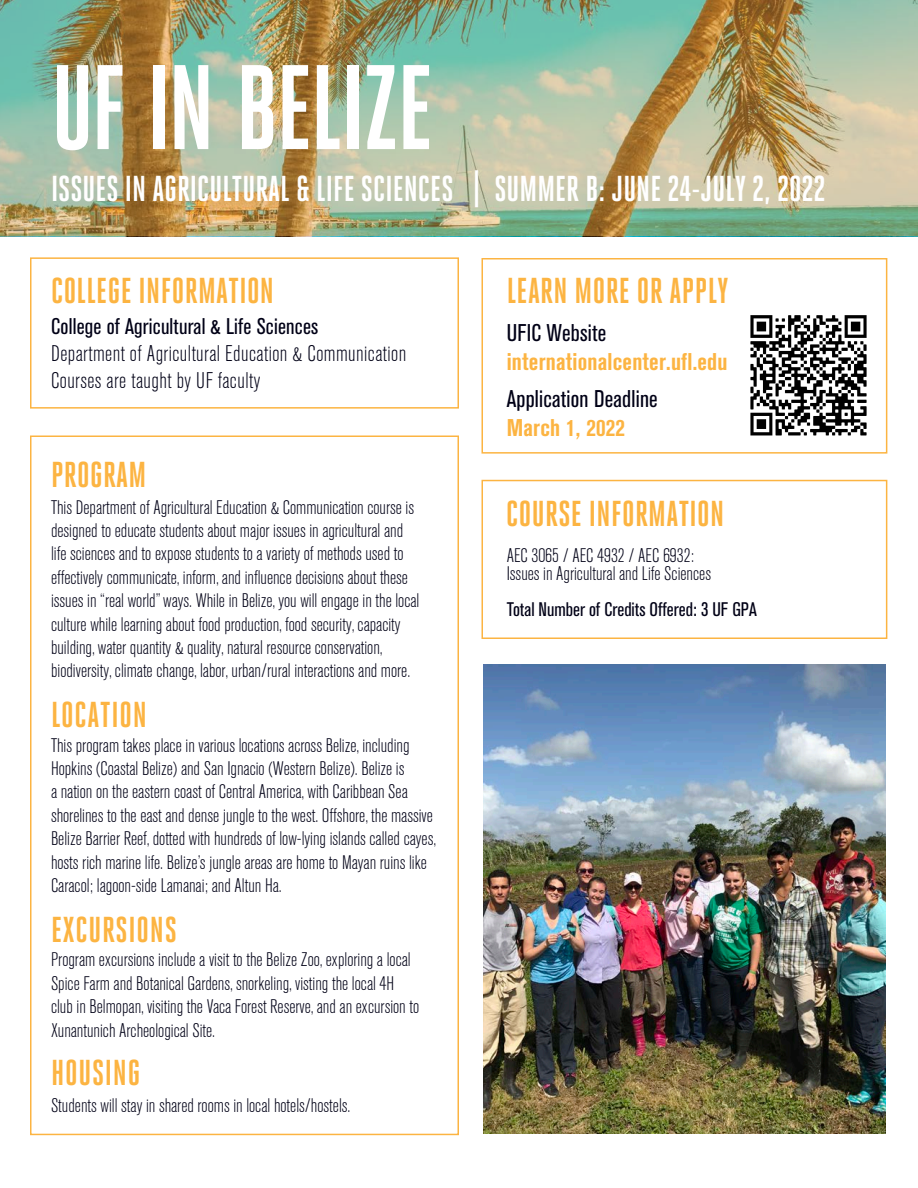
<style>
.page{position:relative;width:918px;height:1188px;background:#fff}
.page>*{position:absolute;margin:0;border:0;box-sizing:border-box;transform-origin:0 0}
.Front_Program_Title{font:700 120px "Heroic Condensed";letter-spacing:-.02em;color:#fff}
.t1{font:700 43.5px "Heroic Condensed";color:#fff}
.t2{font:700 36px "Heroic Condensed";letter-spacing:.01em;color:#fcb442}
.Program_SubTitle_Inf{font:700 36px "Heroic Condensed";color:#fff}
.Course_Info_Body_Cop{font:700 condensed 24px "Akzidenz Grotesk BQ";letter-spacing:.01em;color:#fcb442}
.Course_Info_Body_Cop-2{font:condensed 24px "Akzidenz Grotesk BQ";letter-spacing:.01em;color:#000016}
.Course_Info_Body_Cop-3{font:300 condensed 22.5px "Akzidenz Grotesk BQ";letter-spacing:.02em;color:#000016}
.Course_Info_Body_Cop-4{font:condensed 22.5px "Akzidenz Grotesk BQ";letter-spacing:.01em;color:#000016}
.t3{font:300 condensed 19.5px/23.4px "Akzidenz Grotesk BQ";color:#000016}
.t4{font:condensed 19.5px "Akzidenz Grotesk BQ";color:#000016}
</style>
<div class="page">
<div style="left:30px;top:257px;width:429px;height:152px;border:2px solid #fcb442"></div>
<img style="left:0;top:0;width:918px;height:236px">
<div style="left:30px;top:436px;width:429px;height:699px;border:2px solid #fcb442"></div>
<div style="left:482px;top:480px;width:405px;height:159px;border:2px solid #fcb442"></div>
<img style="left:750px;top:315px;width:117px;height:121px">
<div style="left:482px;top:258px;width:405px;height:196px;border:2px solid #fcb442"></div>
<img style="left:483px;top:664px;width:403px;height:470px">
<p class="Front_Program_Title" style="left:51px;top:41px;width:384px">UF IN BELIZE</p>
<p class="Program_SubTitle_Inf" style="left:51px;top:168px;width:404px">ISSUES IN AGRICULTURAL &amp; LIFE SCIENCES</p>
<p class="t1" style="left:472px;top:163px;width:11px">|</p>
<p class="Program_SubTitle_Inf" style="left:494px;top:169px;width:333px">SUMMER B: JUNE 24-JULY 2, 2022</p>
<p class="t2" style="left:51px;top:271px;width:225px">COLLEGE INFORMATION</p>
<p class="Course_Info_Body_Cop-4" style="left:51px;top:313px;width:269px">College of Agricultural &amp; Life Sciences</p>
<p class="Course_Info_Body_Cop-3" style="left:51px;top:341px;width:357px">Department of Agricultural Education &amp; Communication</p>
<p class="Course_Info_Body_Cop-3" style="left:51px;top:368px;width:211px">Courses are taught by UF faculty</p>
<p class="t2" style="left:51px;top:454px;width:97px">PROGRAM</p>
<p class="t3" style="left:51px;top:496px;width:370px">This Department of Agricultural Education &amp; Communication course is designed to educate students about major issues in agricultural and life sciences and to expose students to a variety of methods used to effectively communicate, inform, and influence decisions about these issues in “real world” ways. While in Belize, you will engage in the local culture while learning about food production, food security, capacity building, water quantity &amp; quality, natural resource conservation, biodiversity, climate change, labor, urban/rural interactions and more.</p>
<p class="t2" style="left:51px;top:695px;width:97px">LOCATION</p>
<p class="t3" style="left:51px;top:734px;width:387px">This program takes place in various locations across Belize, including Hopkins (Coastal Belize) and San Ignacio (Western Belize). Belize is<br>a nation on the eastern coast of Central America, with Caribbean Sea shorelines to the east and dense jungle to the west. Offshore, the massive Belize Barrier Reef, dotted with hundreds of low-lying islands called cayes, hosts rich marine life. Belize’s jungle areas are home to Mayan ruins like Caracol; lagoon-side Lamanai; and Altun Ha.</p>
<p class="t2" style="left:51px;top:909px;width:127px">EXCURSIONS</p>
<p class="t3" style="left:51px;top:949px;width:370px">Program excursions include a visit to the Belize Zoo, exploring a local Spice Farm and Botanical Gardens, snorkeling, visting the local 4H club in Belmopan, visiting the Vaca Forest Reserve, and an excursion to Xunantunich Archeological Site.</p>
<p class="t2" style="left:51px;top:1053px;width:91px">HOUSING</p>
<p class="t3" style="left:51px;top:1094px;width:301px">Students will stay in shared rooms in local hotels/hostels.</p>
<p class="t2" style="left:507px;top:271px;width:223px">LEARN MORE OR APPLY</p>
<p class="Course_Info_Body_Cop-2" style="left:507px;top:319px;width:101px">UFIC Website</p>
<p class="Course_Info_Body_Cop" style="left:507px;top:348px;width:222px">internationalcenter.ufl.edu</p>
<p class="Course_Info_Body_Cop-2" style="left:507px;top:386px;width:153px">Application Deadline</p>
<p class="Course_Info_Body_Cop" style="left:507px;top:414px;width:120px">March 1, 2022</p>
<p class="t2" style="left:506px;top:493px;width:220px">COURSE INFORMATION</p>
<p class="t3" style="left:507px;top:544px;width:189px">AEC 3065 / AEC 4932 / AEC 6932:</p>
<p class="t3" style="left:507px;top:562px;width:206px">Issues in Agricultural and Life Sciences</p>
<p class="t4" style="left:507px;top:598px;width:252px">Total Number of Credits Offered: 3 UF GPA</p>
</div>
